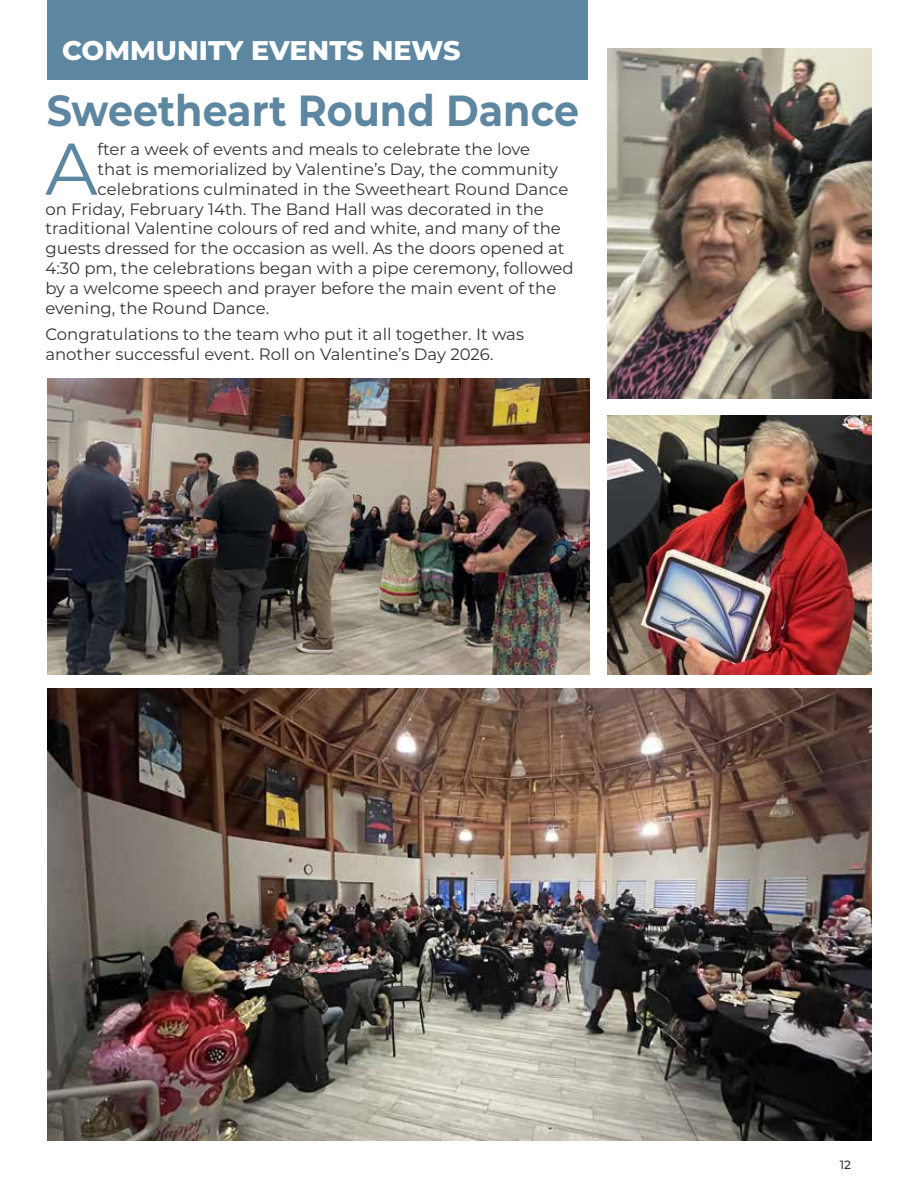
<style>
.page{position:relative;width:918px;height:1188px;background:#fff}
.page>*{position:absolute;margin:0;border:0;box-sizing:border-box;transform-origin:0 0}
.t1{font:73.05px "Montserrat";color:#5d87a1}
.t2{font:700 43.5px "Montserrat";color:#5d87a1;scale:.91 1}
.t3{font:800 27px "Montserrat";color:#fff}
.t4{font:16.5px/19.8px "Montserrat";color:#333334}
.t5{font:500 12px "Montserrat";color:#333334}
</style>
<div class="page">
<div style="left:47px;top:0;width:540px;height:80px;background:#5d87a1"></div>
<img style="left:48px;top:688px;width:824px;height:453px">
<img style="left:608px;top:48px;width:263px;height:351px">
<img style="left:608px;top:416px;width:263px;height:259px">
<img style="left:48px;top:378px;width:542px;height:297px">
<h3 class="t3" style="left:62px;top:31px;width:400px">COMMUNITY EVENTS NEWS</h3>
<h2 class="t2" style="left:47px;top:80px;width:586px">Sweetheart Round Dance</h2>
<h1 class="t1" style="left:45px;top:119px;width:54px">A</h1>
<p class="t4" style="left:98px;top:139px;width:434px">fter a week of events and meals to celebrate the love</p>
<p class="t4" style="left:98px;top:159px;width:462px">that is memorialized by Valentine’s Day, the community</p>
<p class="t4" style="left:98px;top:178px;width:472px">celebrations culminated in the Sweetheart Round Dance</p>
<p class="t4" style="left:45px;top:198px;width:500px">on Friday, February 14th. The Band Hall was decorated in the</p>
<p class="t4" style="left:45px;top:218px;width:517px">traditional Valentine colours of red and white, and many of the</p>
<p class="t4" style="left:45px;top:238px;width:521px">guests dressed for the occasion as well. As the doors opened at</p>
<p class="t4" style="left:45px;top:258px;width:530px">4:30 pm, the celebrations began with a pipe ceremony, followed</p>
<p class="t4" style="left:45px;top:277px;width:513px">by a welcome speech and prayer before the main event of the</p>
<p class="t4" style="left:45px;top:297px;width:225px">evening, the Round Dance.</p>
<p class="t4" style="left:45px;top:324px;width:480px">Congratulations to the team who put it all together. It was another successful event. Roll on Valentine’s Day 2026.</p>
<p class="t5" style="left:840px;top:1157px;width:13px">12</p>
</div>
